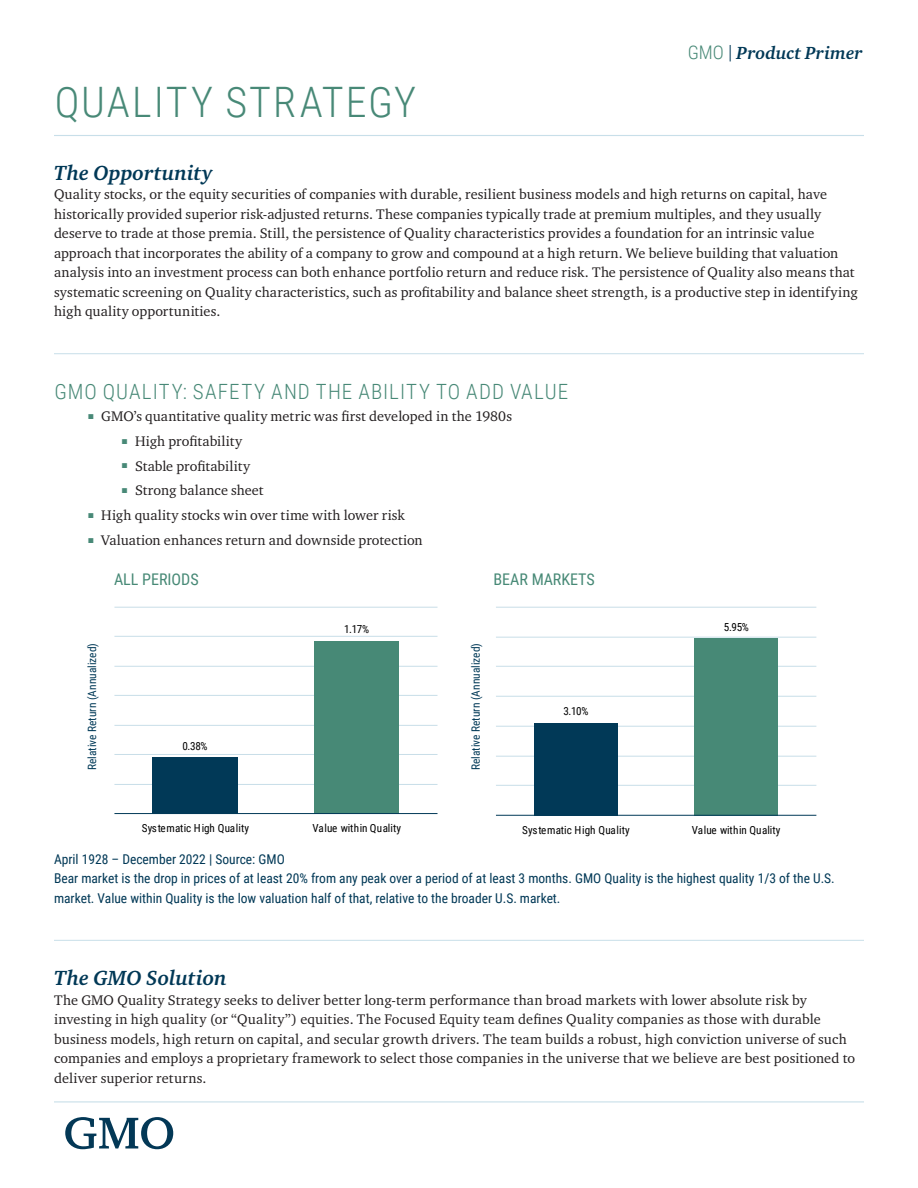
<style>
.page{position:relative;width:918px;height:1188px;background:#fff}
.page>*{position:absolute;margin:0;border:0;box-sizing:border-box;transform-origin:0 0}
.t1{font:300 42px "Roboto Condensed";letter-spacing:.045em;color:#488977}
.Chart_title{font:300 21px "Roboto Condensed";letter-spacing:.05em;color:#488977}
.t2{font:italic 700 21px "Charter ITC Std";color:#013856}
.t3{font:italic 700 18px "Charter ITC Std";letter-spacing:.005em;color:#013856}
.t4{font:16.05px "Roboto Condensed";color:#478976}
.Body_copy{font:14.25px/19.5px "Charter ITC Std";letter-spacing:.01em;color:#231f20}
.Chart_disclosure{font:13.5px/19.5px "Roboto Condensed";color:#013856}
.t5{font:11.4px "Roboto Condensed";color:#013957}
.t6{font:11.1px "Roboto Condensed";color:#000}
.s1{font-family:"Roboto Condensed";font-weight:300;font-style:normal;font-size:18.75px;color:#488977}
.s2{font-family:"Roboto Condensed";font-weight:300;font-style:normal;font-size:19.5px}
</style>
<div class="page">
<hr style="left:54px;top:1101px;width:810px;height:1px;background:#c8dfe9">
<svg style="left:65px;top:1117px;width:108px;height:32px"></svg>
<hr style="left:54px;top:135px;width:810px;height:1px;background:#c8dfe9">
<hr style="left:54px;top:353px;width:810px;height:1px;background:#c8dfe9">
<hr style="left:54px;top:940px;width:810px;height:1px;background:#c8dfe9">
<hr style="left:496px;top:785px;width:320px;height:1px;background:#c8dee8">
<hr style="left:496px;top:756px;width:320px;height:1px;background:#c8dee8">
<hr style="left:496px;top:726px;width:320px;height:1px;background:#c8dee8">
<hr style="left:496px;top:696px;width:320px;height:1px;background:#c8dee8">
<hr style="left:496px;top:666px;width:320px;height:1px;background:#c8dee8">
<hr style="left:496px;top:637px;width:320px;height:1px;background:#c8dee8">
<hr style="left:496px;top:607px;width:320px;height:1px;background:#c8dee8">
<div style="left:694px;top:638px;width:84px;height:178px;background:#478976"></div>
<div style="left:534px;top:723px;width:84px;height:93px;background:#013957"></div>
<hr style="left:496px;top:815px;width:320px;height:1px;background:#013957">
<hr style="left:114px;top:784px;width:324px;height:1px;background:#c8dee8">
<hr style="left:114px;top:754px;width:324px;height:1px;background:#c8dee8">
<hr style="left:114px;top:725px;width:324px;height:1px;background:#c8dee8">
<hr style="left:114px;top:695px;width:324px;height:1px;background:#c8dee8">
<hr style="left:114px;top:666px;width:324px;height:1px;background:#c8dee8">
<hr style="left:114px;top:636px;width:324px;height:1px;background:#c8dee8">
<hr style="left:114px;top:607px;width:324px;height:1px;background:#c8dee8">
<div style="left:315px;top:641px;width:84px;height:173px;background:#478976"></div>
<div style="left:153px;top:757px;width:85px;height:57px;background:#013957"></div>
<hr style="left:114px;top:813px;width:324px;height:1px;background:#013957">
<h1 class="t1" style="left:55px;top:72px;width:363px">QUALITY STRATEGY</h1>
<p class="t3" style="left:688px;top:42px;width:176px"><span class="s1">GMO</span> <span class="s2">|</span> Product Primer</p>
<h2 class="t2" style="left:54px;top:160px;width:160px">The Opportunity</h2>
<p class="Body_copy" style="left:54px;top:184px;width:805px">Quality stocks, or the equity securities of companies with durable, resilient business models and high returns on capital, have historically provided superior risk-adjusted returns. These companies typically trade at premium multiples, and they usually deserve to trade at those premia. Still, the persistence of Quality characteristics provides a foundation for an intrinsic value approach that incorporates the ability of a company to grow and compound at a high return. We believe building that valuation analysis into an investment process can both enhance portfolio return and reduce risk. The persistence of Quality also means that systematic screening on Quality characteristics, such as profitability and balance sheet strength, is a productive step in identifying high quality opportunities.</p>
<p class="Chart_title" style="left:54px;top:377px;width:515px">GMO QUALITY: SAFETY AND THE ABILITY TO ADD VALUE</p>
<p class="Body_copy" style="left:88px;top:406px;width:426px"><sup>■</sup> GMO’s quantitative quality metric was first developed in the 1980s</p>
<p class="Body_copy" style="left:122px;top:431px;width:122px"><sup>■</sup> High profitability</p>
<p class="Body_copy" style="left:122px;top:456px;width:130px"><sup>■</sup> Stable profitability</p>
<p class="Body_copy" style="left:122px;top:481px;width:144px"><sup>■</sup> Strong balance sheet</p>
<p class="Body_copy" style="left:88px;top:505px;width:319px"><sup>■</sup> High quality stocks win over time with lower risk</p>
<p class="Body_copy" style="left:88px;top:530px;width:336px"><sup>■</sup> Valuation enhances return and downside protection</p>
<p class="t4" style="left:114px;top:568px;width:86px">ALL PERIODS</p>
<p class="t4" style="left:493px;top:568px;width:103px">BEAR MARKETS</p>
<p class="t6" style="left:344px;top:622px;width:27px">1.17%</p>
<p class="t5" style="left:84px;top:770px;width:128px;rotate:-90deg">Relative Return (Annualized)</p>
<p class="t5" style="left:468px;top:770px;width:128px;rotate:-90deg">Relative Return (Annualized)</p>
<p class="t6" style="left:182px;top:738px;width:27px">0.38%</p>
<p class="t6" style="left:563px;top:704px;width:27px">3.10%</p>
<p class="t6" style="left:724px;top:619px;width:27px">5.95%</p>
<p class="t6" style="left:142px;top:821px;width:109px">Systematic High Quality</p>
<p class="t6" style="left:313px;top:821px;width:90px">Value within Quality</p>
<p class="t6" style="left:522px;top:822px;width:109px">Systematic High Quality</p>
<p class="t6" style="left:692px;top:822px;width:90px">Value within Quality</p>
<p class="Chart_disclosure" style="left:54px;top:849px;width:782px">April 1928 – December 2022 | Source: GMO<br>Bear market is the drop in prices of at least 20% from any peak over a period of at least 3 months. GMO Quality is the highest quality 1/3 of the U.S. market. Value within Quality is the low valuation half of that, relative to the broader U.S. market.</p>
<h2 class="t2" style="left:54px;top:965px;width:174px">The GMO Solution</h2>
<p class="Body_copy" style="left:54px;top:990px;width:803px">The GMO Quality Strategy seeks to deliver better long-term performance than broad markets with lower absolute risk by investing in high quality (or “Quality”) equities. The Focused Equity team defines Quality companies as those with durable business models, high return on capital, and secular growth drivers. The team builds a robust, high conviction universe of such companies and employs a proprietary framework to select those companies in the universe that we believe are best positioned to deliver superior returns.</p>
</div>
